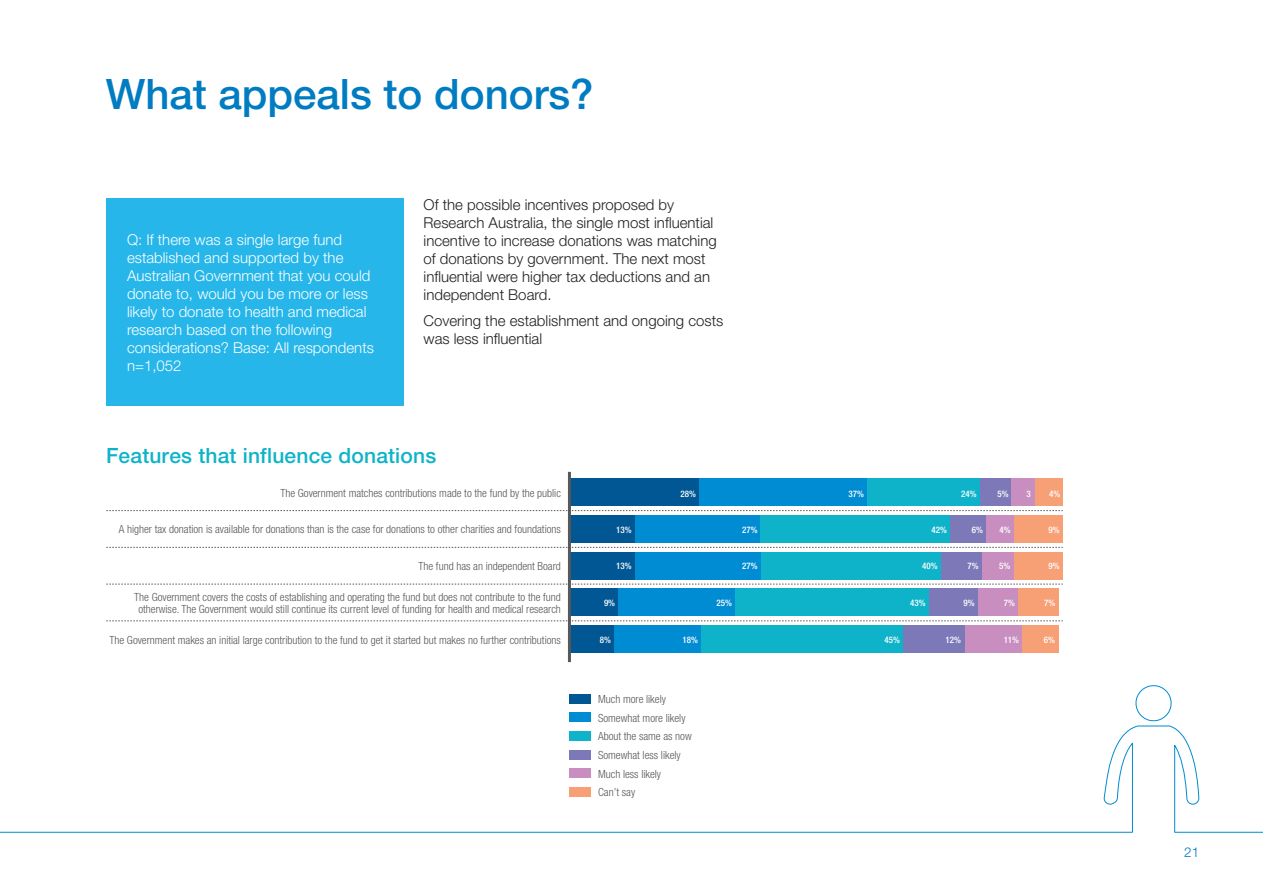
<style>
.page{position:relative;width:1263px;height:893px;background:#fff}
.page>*{position:absolute;margin:0;border:0;box-sizing:border-box;transform-origin:0 0}
.OP_Blue_Head{font:500 42px "Helvetica Neue";color:#007cc2}
.OP_sub_1{font:500 21px "Helvetica Neue CE";letter-spacing:.01em;color:#0eb3c9}
.OP_Text{font:300 15px/18px "Helvetica Neue";color:#231f20}
.OP_text_white_Qs{font:300 15px/18px "Helvetica Neue";color:#fff}
.t1{font:300 13.5px "Helvetica Neue";color:#007cc2}
.GRAPH_-_text_grey{font:300 condensed 11.25px/12.5px "Helvetica Neue";color:#57585a;text-align:center}
.percentage{font:500 condensed 9px "Helvetica Neue";color:#fff}
</style>
<div class="page">
<div style="left:106px;top:198px;width:297px;height:208px;background:#26b6ea"></div>
<svg style="left:106px;top:510px;width:957px;height:1px"></svg>
<svg style="left:106px;top:547px;width:957px;height:1px"></svg>
<svg style="left:106px;top:584px;width:957px;height:1px"></svg>
<svg style="left:106px;top:621px;width:957px;height:1px"></svg>
<div style="left:569px;top:479px;width:130px;height:27px;background:#015793"></div>
<div style="left:699px;top:479px;width:168px;height:27px;background:#008cd2"></div>
<div style="left:867px;top:479px;width:113px;height:27px;background:#0eb3c9"></div>
<div style="left:980px;top:479px;width:32px;height:27px;background:#7d78b8"></div>
<div style="left:1012px;top:479px;width:23px;height:27px;background:#c78ebf"></div>
<div style="left:1035px;top:479px;width:28px;height:27px;background:#f79f75"></div>
<div style="left:569px;top:515px;width:66px;height:28px;background:#015793"></div>
<div style="left:635px;top:515px;width:126px;height:28px;background:#008cd2"></div>
<div style="left:761px;top:515px;width:189px;height:28px;background:#0eb3c9"></div>
<div style="left:950px;top:515px;width:36px;height:28px;background:#7d78b8"></div>
<div style="left:986px;top:515px;width:28px;height:28px;background:#c78ebf"></div>
<div style="left:1014px;top:515px;width:49px;height:28px;background:#f79f75"></div>
<div style="left:569px;top:552px;width:66px;height:27px;background:#015793"></div>
<div style="left:635px;top:552px;width:126px;height:27px;background:#008cd2"></div>
<div style="left:761px;top:552px;width:180px;height:27px;background:#0eb3c9"></div>
<div style="left:941px;top:552px;width:41px;height:27px;background:#7d78b8"></div>
<div style="left:982px;top:552px;width:32px;height:27px;background:#c78ebf"></div>
<div style="left:1014px;top:552px;width:49px;height:27px;background:#f79f75"></div>
<div style="left:569px;top:589px;width:49px;height:27px;background:#015793"></div>
<div style="left:618px;top:589px;width:117px;height:27px;background:#008cd2"></div>
<div style="left:735px;top:589px;width:194px;height:27px;background:#0eb3c9"></div>
<div style="left:1018px;top:589px;width:40px;height:27px;background:#f79f75"></div>
<div style="left:978px;top:589px;width:40px;height:27px;background:#c78ebf"></div>
<div style="left:929px;top:589px;width:49px;height:27px;background:#7d78b8"></div>
<div style="left:569px;top:626px;width:45px;height:27px;background:#015793"></div>
<div style="left:614px;top:626px;width:87px;height:27px;background:#008cd2"></div>
<div style="left:701px;top:626px;width:202px;height:27px;background:#0eb3c9"></div>
<div style="left:903px;top:626px;width:62px;height:27px;background:#7d78b8"></div>
<div style="left:965px;top:626px;width:57px;height:27px;background:#c78ebf"></div>
<div style="left:1022px;top:626px;width:36px;height:27px;background:#f79f75"></div>
<hr style="left:568px;top:472px;width:3px;height:190px;background:#57585a">
<svg style="left:0;top:685px;width:1263px;height:148px"></svg>
<p class="OP_Blue_Head" style="left:106px;top:69px;width:489px">What appeals to donors?</p>
<p class="OP_text_white_Qs" style="left:127px;top:230px;width:248px">Q: If there was a single large fund established and supported by the<br>Australian Government that you could donate to, would you be more or less likely to donate to health and medical research based on the following considerations? Base: All respondents n=1,052</p>
<p class="OP_Text" style="left:424px;top:195px;width:295px">Of the possible incentives proposed by Research Australia, the single most influential incentive to increase donations was matching of donations by government. The next most influential were higher tax deductions and an independent Board.</p>
<p class="OP_Text" style="left:424px;top:312px;width:301px">Covering the establishment and ongoing costs was less influential</p>
<p class="OP_sub_1" style="left:106px;top:443px;width:331px">Features that influence donations</p>
<p class="GRAPH_-_text_grey" style="left:280px;top:486px;width:282px">The Government matches contributions made to the fund by the public</p>
<p class="GRAPH_-_text_grey" style="left:119px;top:523px;width:444px">A higher tax donation is available for donations than is the case for donations to other charities and foundations</p>
<p class="GRAPH_-_text_grey" style="left:418px;top:560px;width:144px">The fund has an independent Board</p>
<p class="GRAPH_-_text_grey" style="left:134px;top:590px;width:428px">The Government covers the costs of establishing and operating the fund but does not contribute to the fund otherwise. The Government would still continue its current level of funding for health and medical research</p>
<p class="GRAPH_-_text_grey" style="left:109px;top:633px;width:453px">The Government makes an initial large contribution to the fund to get it started but makes no further contributions</p>
<p class="percentage" style="left:616px;top:524px;width:17px">13%</p>
<p class="percentage" style="left:616px;top:561px;width:17px">13%</p>
<p class="percentage" style="left:680px;top:488px;width:17px">28%</p>
<p class="percentage" style="left:848px;top:488px;width:17px">37%</p>
<p class="percentage" style="left:961px;top:488px;width:17px">24%</p>
<p class="percentage" style="left:997px;top:488px;width:13px">5%</p>
<p class="percentage" style="left:1026px;top:488px;width:6px">3</p>
<p class="percentage" style="left:1049px;top:488px;width:13px">4%</p>
<p class="percentage" style="left:742px;top:524px;width:17px">27%</p>
<p class="percentage" style="left:931px;top:524px;width:17px">42%</p>
<p class="percentage" style="left:972px;top:524px;width:13px">6%</p>
<p class="percentage" style="left:999px;top:524px;width:13px">4%</p>
<p class="percentage" style="left:1048px;top:524px;width:13px">9%</p>
<p class="percentage" style="left:742px;top:561px;width:17px">27%</p>
<p class="percentage" style="left:922px;top:561px;width:17px">40%</p>
<p class="percentage" style="left:967px;top:561px;width:13px">7%</p>
<p class="percentage" style="left:999px;top:561px;width:13px">5%</p>
<p class="percentage" style="left:1048px;top:561px;width:13px">9%</p>
<p class="percentage" style="left:604px;top:597px;width:13px">9%</p>
<p class="percentage" style="left:600px;top:634px;width:13px">8%</p>
<p class="percentage" style="left:683px;top:634px;width:17px">18%</p>
<p class="percentage" style="left:884px;top:634px;width:17px">45%</p>
<p class="percentage" style="left:946px;top:634px;width:17px">12%</p>
<p class="percentage" style="left:1004px;top:634px;width:17px">11%</p>
<p class="percentage" style="left:1044px;top:634px;width:13px">6%</p>
<p class="percentage" style="left:717px;top:597px;width:17px">25%</p>
<p class="percentage" style="left:910px;top:597px;width:17px">43%</p>
<p class="percentage" style="left:963px;top:597px;width:13px">9%</p>
<p class="percentage" style="left:1004px;top:597px;width:13px">7%</p>
<p class="percentage" style="left:1044px;top:597px;width:13px">7%</p>
<p class="GRAPH_-_text_grey" style="left:598px;top:693px;width:69px">Much more likely</p>
<p class="GRAPH_-_text_grey" style="left:598px;top:711px;width:89px">Somewhat more likely</p>
<p class="GRAPH_-_text_grey" style="left:598px;top:730px;width:95px">About the same as now</p>
<p class="GRAPH_-_text_grey" style="left:598px;top:749px;width:84px">Somewhat less likely</p>
<p class="GRAPH_-_text_grey" style="left:598px;top:767px;width:65px">Much less likely</p>
<p class="GRAPH_-_text_grey" style="left:598px;top:786px;width:39px">Can’t say</p>
<p class="t1" style="left:1184px;top:844px;width:17px">21</p>
</div>
